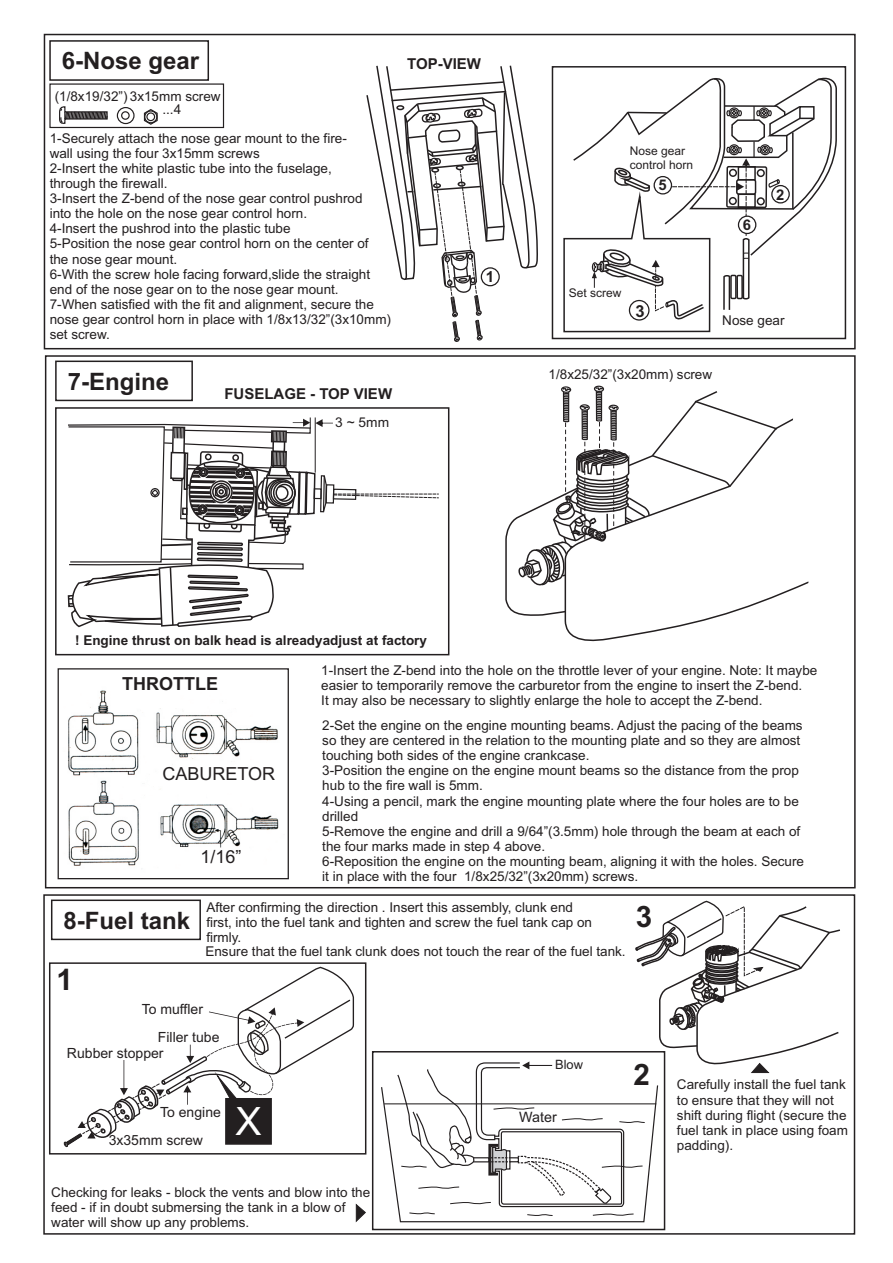
<style>
.page{position:relative;width:893px;height:1263px;background:#fff}
.page>*{position:absolute;margin:0;border:0;box-sizing:border-box;transform-origin:0 0}
.t1{font:39px "Arial";color:#fff}
.t2{font:700 29.55px "Arial";color:#231f20}
.t3{font:700 24px "Arial";color:#231f20}
.t4{font:18px "Arial";color:#231f20}
.t5{font:700 18px "Arial";color:#231f20}
.t6{font:700 16.65px "Arial";color:#231f20}
.t7{font:700 15.15px "Arial";color:#231f20}
.t8{font:700 15px "Arial";color:#231f20}
.t9{font:700 14.7px "Arial";color:#231f20}
.t10{font:14.25px "Arial";color:#231f20}
.t11{font:14.1px/28px "Arial";color:#231f20}
.t12{font:13.5px/15.1px "Arial";color:#231f20}
.t13{font:700 13.5px "Arial";color:#231f20}
.t14{font:12.9px "Arial";color:#231f20}
.t15{font:12px/13.4px "Arial";color:#231f20}
</style>
<div class="page">
<img style="left:57px;top:682px;width:222px;height:190px">
<div style="left:58px;top:668px;width:231px;height:211px;border:1px solid #231f20"></div>
<div style="left:55px;top:361px;width:138px;height:40px;border:2px solid #231f20"></div>
<div style="left:44px;top:34px;width:812px;height:315px;border:2px solid #231f20"></div>
<svg style="left:366px;top:65px;width:172px;height:277px"></svg>
<svg style="left:481px;top:267px;width:19px;height:19px"></svg>
<div style="left:552px;top:66px;width:294px;height:273px;border:2px solid #231f20"></div>
<div style="left:49px;top:40px;width:160px;height:41px;border:2px solid #231f20"></div>
<div style="left:49px;top:962px;width:317px;height:192px;border:1px solid #231f20"></div>
<svg style="left:63px;top:966px;width:292px;height:181px"></svg>
<svg style="left:564px;top:418px;width:240px;height:224px"></svg>
<svg style="left:793px;top:418px;width:16px;height:167px"></svg>
<div style="left:51px;top:899px;width:150px;height:41px;border:2px solid #231f20"></div>
<svg style="left:59px;top:106px;width:49px;height:18px"></svg>
<div style="left:117px;top:107px;width:18px;height:17px;border:1px solid #231f20;border-radius:50%"></div>
<div style="left:121px;top:111px;width:9px;height:9px;border:1px solid #231f20;border-radius:50%"></div>
<svg style="left:143px;top:109px;width:15px;height:16px"></svg>
<div style="left:49px;top:83px;width:175px;height:45px;border:1px solid #231f20"></div>
<svg style="left:563px;top:77px;width:274px;height:256px"></svg>
<div style="left:594px;top:385px;width:10px;height:7px;border:1px solid #231f20;border-radius:50%"></div>
<svg style="left:505px;top:386px;width:274px;height:230px"></svg>
<div style="left:55px;top:407px;width:394px;height:248px;border:2px solid #231f20"></div>
<svg style="left:67px;top:417px;width:373px;height:259px"></svg>
<hr style="left:161px;top:559px;width:30px;height:1px;background:#231f20">
<div style="left:372px;top:1051px;width:293px;height:179px;border:2px solid #231f20"></div>
<svg style="left:356px;top:1204px;width:10px;height:18px"></svg>
<svg style="left:380px;top:887px;width:462px;height:336px"></svg>
<h3 class="t3" style="left:62px;top:52px;width:139px">6-Nose gear</h3>
<p class="t12" style="left:55px;top:90px;width:167px">(1/8x19/32”) 3x15mm screw</p>
<p class="t12" style="left:162px;top:103px;width:20px">...4</p>
<p class="t12" style="left:50px;top:132px;width:343px">1-Securely attach the nose gear mount to the fire-<br>wall using the four 3x15mm screws<br>2-Insert the white plastic tube into the fuselage,<br>through the firewall.<br>3-Insert the Z-bend of the nose gear control pushrod<br>into the hole on the nose gear control horn.<br>4-Insert the pushrod into the plastic tube<br>5-Position the nose gear control horn on the center of<br>the nose gear mount.<br>6-With the screw hole facing forward,slide the straight end of the nose gear on to the nose gear mount.<br>7-When satisfied with the fit and alignment, secure the nose gear control horn in place with 1/8x13/32”(3x10mm) set screw.</p>
<h3 class="t3" style="left:68px;top:372px;width:103px">7-Engine</h3>
<p class="t8" style="left:224px;top:388px;width:169px">FUSELAGE - TOP VIEW</p>
<p class="t12" style="left:335px;top:416px;width:55px">3 ~ 5mm</p>
<p class="t8" style="left:407px;top:58px;width:75px">TOP-VIEW</p>
<p class="t7" style="left:486px;top:271px;width:10px">1</p>
<p class="t15" style="left:630px;top:145px;width:65px">Nose gear control horn</p>
<p class="t9" style="left:658px;top:180px;width:10px">5</p>
<p class="t9" style="left:743px;top:220px;width:10px">6</p>
<p class="t9" style="left:776px;top:189px;width:10px">2</p>
<p class="t15" style="left:569px;top:287px;width:54px">Set screw</p>
<p class="t6" style="left:635px;top:305px;width:11px">3</p>
<p class="t12" style="left:722px;top:314px;width:64px">Nose gear</p>
<p class="t12" style="left:549px;top:368px;width:165px">1/8x25/32”(3x20mm) screw</p>
<p class="t13" style="left:75px;top:635px;width:353px">! Engine thrust on balk head is alreadyadjust at factory</p>
<h3 class="t5" style="left:122px;top:677px;width:97px">THROTTLE</h3>
<h3 class="t4" style="left:162px;top:767px;width:114px">CABURETOR</h3>
<h3 class="t4" style="left:200px;top:850px;width:43px">1/16”</h3>
<p class="t12" style="left:321px;top:664px;width:498px">1-Insert the Z-bend into the hole on the throttle lever of your engine. Note: It maybe easier to temporarily remove the carburetor from the engine to insert the Z-bend.<br>It may also be necessary to slightly enlarge the hole to accept the Z-bend.</p>
<p class="t12" style="left:322px;top:719px;width:483px">2-Set the engine on the engine mounting beams. Adjust the pacing of the beams so they are centered in the relation to the mounting plate and so they are almost touching both sides of the engine crankcase.<br>3-Position the engine on the engine mount beams so the distance from the prop hub to the fire wall is 5mm.<br>4-Using a pencil, mark the engine mounting plate where the four holes are to be drilled<br>5-Remove the engine and drill a 9/64”(3.5mm) hole through the beam at each of the four marks made in step 4 above.<br>6-Reposition the engine on the mounting beam, aligning it with the holes. Secure it in place with the four 1/8x25/32”(3x20mm) screws.</p>
<h3 class="t3" style="left:64px;top:911px;width:128px">8-Fuel tank</h3>
<h2 class="t2" style="left:56px;top:969px;width:18px">1</h2>
<p class="t12" style="left:206px;top:900px;width:387px">After confirming the direction . Insert this assembly, clunk end first, into the fuel tank and tighten and screw the fuel tank cap on firmly.</p>
<p class="t12" style="left:205px;top:945px;width:422px">Ensure that the fuel tank clunk does not touch the rear of the fuel tank.</p>
<p class="t11" style="left:158px;top:996px;width:63px;text-indent:-16px">To muffler<br>Filler tube</p>
<p class="t11" style="left:67px;top:1040px;width:98px">Rubber stopper</p>
<p class="t11" style="left:109px;top:1099px;width:114px;text-indent:51px">To engine<br>3x35mm screw</p>
<h1 class="t1" style="left:235px;top:1107px;width:28px">X</h1>
<p class="t14" style="left:555px;top:1059px;width:29px">Blow</p>
<p class="t10" style="left:519px;top:1111px;width:39px">Water</p>
<h2 class="t2" style="left:636px;top:905px;width:18px">3</h2>
<h2 class="t2" style="left:633px;top:1063px;width:18px">2</h2>
<p class="t12" style="left:51px;top:1186px;width:320px">Checking for leaks - block the vents and blow into the feed - if in doubt submersing the tank in a blow of water will show up any problems.</p>
<p class="t12" style="left:677px;top:1078px;width:173px">Carefully install the fuel tank to ensure that they will not shift during flight (secure the fuel tank in place using foam padding).</p>
</div>
